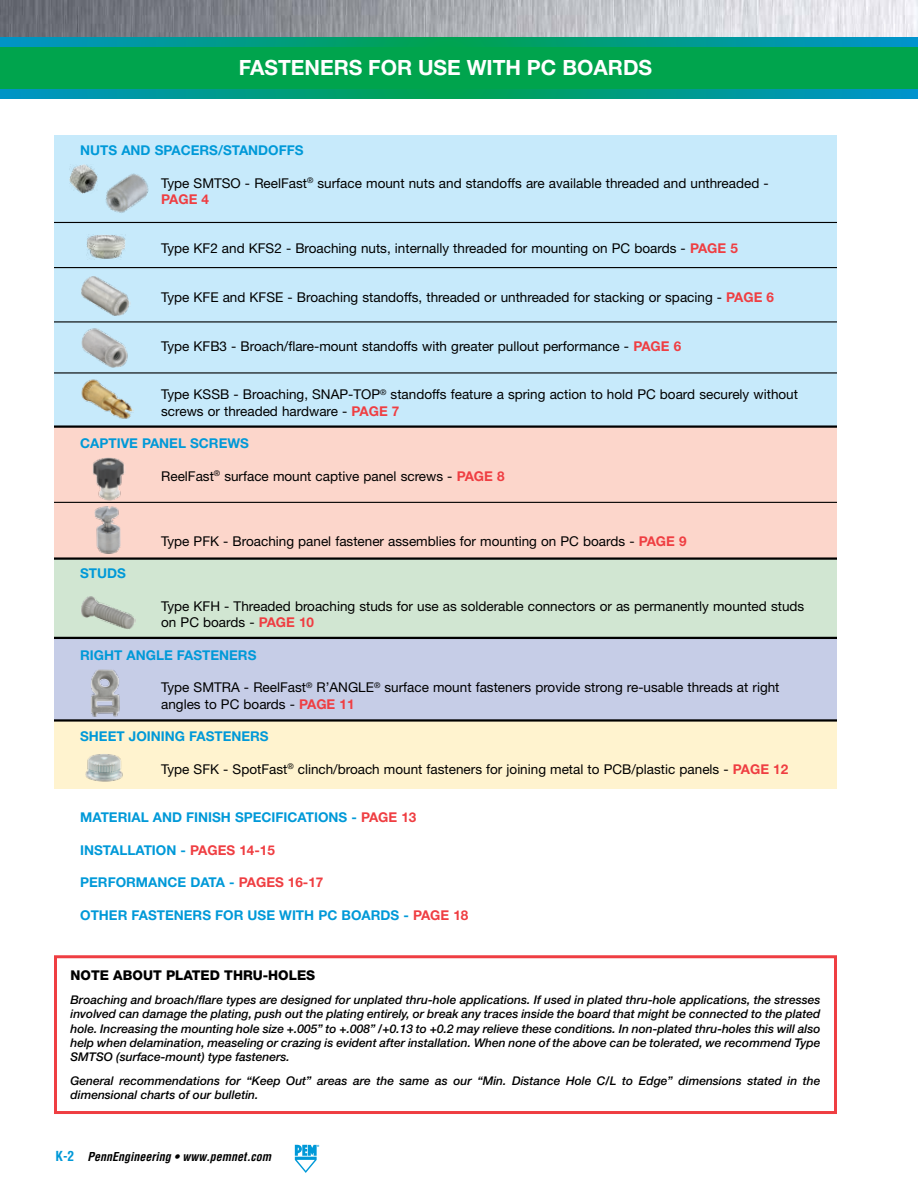
<style>
.page{position:relative;width:918px;height:1188px;background:#fff}
.page>*{position:absolute;margin:0;border:0;box-sizing:border-box;transform-origin:0 0}
.t1{font:700 21px "Helvetica Neue";color:#fff}
.t2{font:13.5px/16.2px "Helvetica Neue";color:#000}
.t3{font:700 13.5px "Helvetica Neue";color:#0099d8}
.t4{font:700 13.5px "Helvetica Neue";color:#ef3e42}
.t5{font:800 13.5px "Helvetica Neue";color:#000}
.t6{font:italic 500 12px/14.4px "Helvetica Neue";color:#000;text-align:justify}
.t7{font:italic 700 condensed 12px "Helvetica";color:#000}
.s1{font-weight:700;color:#ef3e42}
.s2{color:#0099d8}
.s3{font-style:normal;font-size:13.5px;color:#0099d8}
</style>
<div class="page">
<svg style="left:295px;top:1145px;width:24px;height:28px"></svg>
<div style="left:54px;top:720px;width:783px;height:69px;background:#fff3cf"></div>
<div style="left:54px;top:638px;width:783px;height:83px;background:#c6cde7"></div>
<div style="left:54px;top:559px;width:783px;height:79px;background:#d1e6d2"></div>
<div style="left:54px;top:427px;width:783px;height:132px;background:#fcd6cb"></div>
<div style="left:54px;top:135px;width:783px;height:292px;background:#c7eafb"></div>
<img style="left:0;top:0;width:918px;height:38px">
<svg style="left:0;top:38px;width:918px;height:60px"></svg>
<div style="left:0;top:47px;width:918px;height:41px;background:#00a44d"></div>
<div style="left:54px;top:955px;width:783px;height:159px;border:3px solid #ef3e42"></div>
<img style="left:87px;top:235px;width:38px;height:25px">
<img style="left:81px;top:596px;width:55px;height:33px">
<img style="left:81px;top:379px;width:52px;height:40px">
<img style="left:91px;top:457px;width:34px;height:45px">
<img style="left:91px;top:669px;width:29px;height:48px">
<img style="left:97px;top:173px;width:56px;height:49px">
<img style="left:94px;top:506px;width:27px;height:48px">
<img style="left:85px;top:754px;width:38px;height:28px">
<img style="left:81px;top:328px;width:47px;height:40px">
<img style="left:81px;top:276px;width:49px;height:40px">
<img style="left:69px;top:165px;width:28px;height:28px">
<hr style="left:54px;top:222px;width:783px;height:1px;background:#000">
<hr style="left:54px;top:267px;width:783px;height:1px;background:#000">
<hr style="left:54px;top:321px;width:783px;height:1px;background:#000">
<hr style="left:54px;top:372px;width:783px;height:2px;background:#000">
<hr style="left:54px;top:502px;width:783px;height:1px;background:#000">
<hr style="left:54px;top:425px;width:783px;height:3px;background:#000">
<hr style="left:54px;top:557px;width:783px;height:3px;background:#000">
<hr style="left:54px;top:637px;width:783px;height:2px;background:#000">
<hr style="left:54px;top:719px;width:783px;height:3px;background:#000">
<h1 class="t1" style="left:239px;top:54px;width:415px">FASTENERS FOR USE WITH PC BOARDS</h1>
<p class="t3" style="left:80px;top:142px;width:225px">NUTS AND SPACERS/STANDOFFS</p>
<p class="t2" style="left:161px;top:175px;width:609px">Type SMTSO - ReelFast<sup>®</sup> surface mount nuts and standoffs are available threaded and unthreaded -<br><span class="s1">PAGE 4</span></p>
<p class="t2" style="left:161px;top:240px;width:578px">Type KF2 and KFS2 - Broaching nuts, internally threaded for mounting on PC boards - <span class="s1">PAGE 5</span></p>
<p class="t2" style="left:161px;top:289px;width:614px">Type KFE and KFSE - Broaching standoffs, threaded or unthreaded for stacking or spacing - <span class="s1">PAGE 6</span></p>
<p class="t2" style="left:161px;top:338px;width:522px">Type KFB3 - Broach/flare-mount standoffs with greater pullout performance - <span class="s1">PAGE 6</span></p>
<p class="t2" style="left:161px;top:386px;width:638px">Type KSSB - Broaching, SNAP-TOP<sup>®</sup> standoffs feature a spring action to hold PC board securely without screws or threaded hardware - <span class="s1">PAGE 7</span></p>
<p class="t3" style="left:80px;top:435px;width:170px">CAPTIVE PANEL SCREWS</p>
<p class="t2" style="left:161px;top:468px;width:345px">ReelFast<sup>®</sup> surface mount captive panel screws - <span class="s1">PAGE 8</span></p>
<p class="t3" style="left:80px;top:565px;width:47px">STUDS</p>
<p class="t2" style="left:161px;top:533px;width:527px">Type PFK - Broaching panel fastener assemblies for mounting on PC boards - <span class="s1">PAGE 9</span></p>
<p class="t2" style="left:161px;top:598px;width:645px">Type KFH - Threaded broaching studs for use as solderable connectors or as permanently mounted studs on PC boards - <span class="s1">PAGE 10</span></p>
<p class="t3" style="left:80px;top:647px;width:178px">RIGHT ANGLE FASTENERS</p>
<p class="t2" style="left:161px;top:679px;width:620px">Type SMTRA - ReelFast<sup>®</sup> R’ANGLE<sup>®</sup> surface mount fasteners provide strong re-usable threads at right angles to PC boards - <span class="s1">PAGE 11</span></p>
<p class="t3" style="left:80px;top:728px;width:190px">SHEET JOINING FASTENERS</p>
<p class="t2" style="left:161px;top:761px;width:629px">Type SFK - SpotFast<sup>®</sup> clinch/broach mount fasteners for joining metal to PCB/plastic panels - <span class="s1">PAGE 12</span></p>
<p class="t3" style="left:80px;top:809px;width:22px">MATERIAL</p>
<p class="t3" style="left:153px;top:809px;width:11px">AND</p>
<p class="t3" style="left:186px;top:809px;width:16px">FINISH</p>
<p class="t3" style="left:235px;top:809px;width:18px">SPECIFICATIONS</p>
<p class="t4" style="left:351px;top:809px;width:67px"><span class="s2">-</span> PAGE 13</p>
<p class="t3" style="left:80px;top:842px;width:14px">INSTALLATION</p>
<p class="t4" style="left:181px;top:842px;width:96px"><span class="s2">-</span> PAGES 14-15</p>
<p class="t3" style="left:80px;top:874px;width:20px">PERFORMANCE</p>
<p class="t3" style="left:190px;top:874px;width:20px">DATA</p>
<p class="t4" style="left:229px;top:874px;width:96px"><span class="s2">-</span> PAGES 16-17</p>
<p class="t3" style="left:80px;top:907px;width:21px">OTHER</p>
<p class="t3" style="left:132px;top:907px;width:10px">FASTENERS</p>
<p class="t3" style="left:215px;top:907px;width:10px">FOR</p>
<p class="t3" style="left:248px;top:907px;width:10px">USE</p>
<p class="t3" style="left:279px;top:907px;width:10px">WITH</p>
<p class="t3" style="left:318px;top:907px;width:34px">PC BOARDS</p>
<p class="t4" style="left:403px;top:907px;width:67px"><span class="s2">-</span> PAGE 18</p>
<p class="t5" style="left:70px;top:967px;width:246px">NOTE ABOUT PLATED THRU-HOLES</p>
<p class="t6" style="left:70px;top:992px;width:752px">Broaching and broach/flare types are designed for unplated thru-hole applications. If used in plated thru-hole applications, the stresses involved can damage the plating, push out the plating entirely, or break any traces inside the board that might be connected to the plated hole. Increasing the mounting hole size +.005” to +.008” /+0.13 to +0.2 may relieve these conditions. In non-plated thru-holes this will also help when delamination, measeling or crazing is evident after installation. When none of the above can be tolerated, we recommend Type SMTSO (surface-mount) type fasteners.</p>
<p class="t6" style="left:70px;top:1073px;width:752px">General recommendations for “Keep Out” areas are the same as our “Min. Distance Hole C/L to Edge” dimensions stated in the dimensional charts of our bulletin.</p>
<p class="t7" style="left:56px;top:1149px;width:217px"><span class="s3">K-2</span> PennEngineering • www.pemnet.com</p>
</div>
